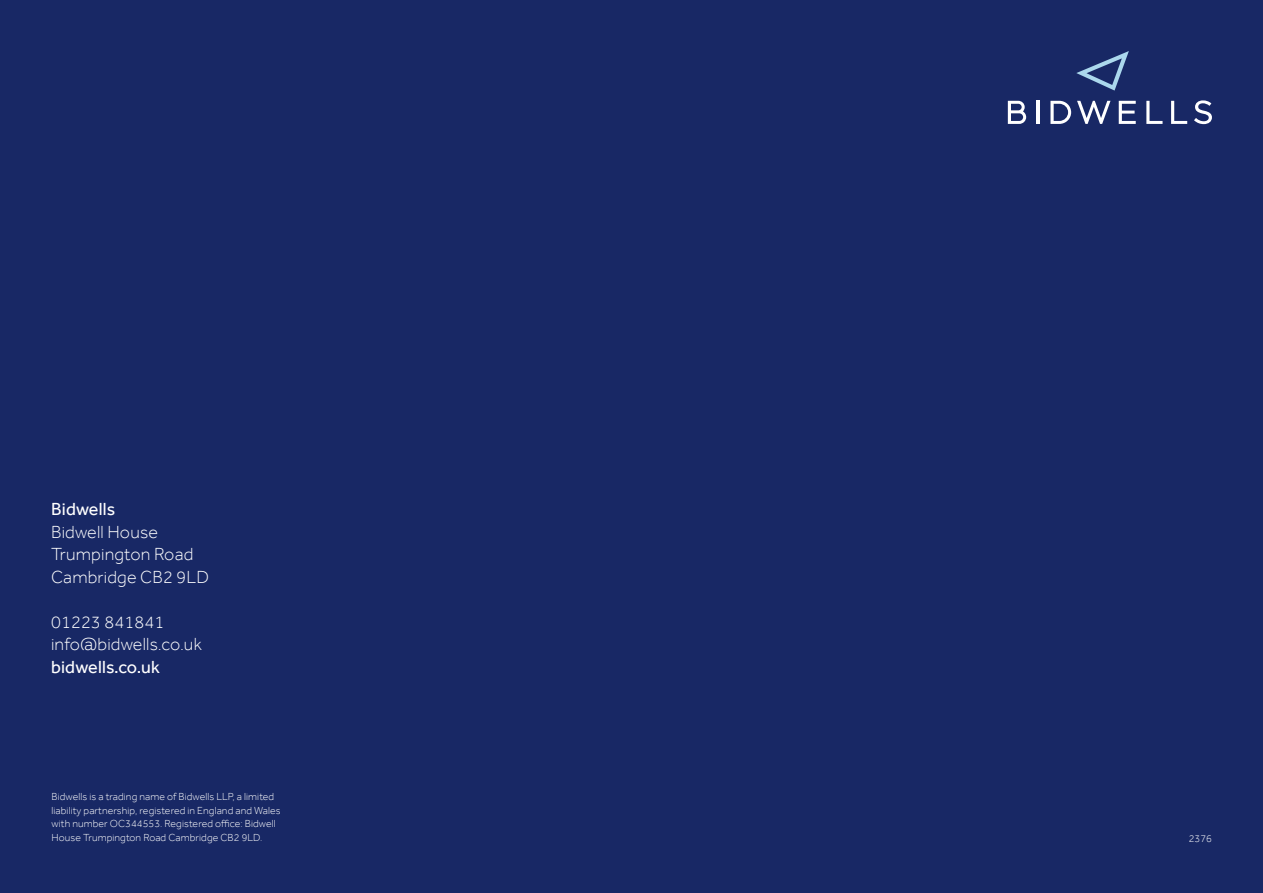
<style>
.page{position:relative;width:1263px;height:893px;background:#182865}
.page>*{position:absolute;margin:0;border:0;box-sizing:border-box;transform-origin:0 0}
.t1{font:300 18px/22.5px "Effra";letter-spacing:.01em;color:#fff}
.t2{font:18px "Effra";letter-spacing:.01em;color:#fff}
.t3{font:300 10.5px/13.5px "Effra";letter-spacing:.01em;color:#fff}
</style>
<div class="page">
<svg style="left:1008px;top:101px;width:18px;height:23px"></svg>
<hr style="left:1036px;top:101px;width:3px;height:23px;background:#fff">
<svg style="left:1077px;top:101px;width:33px;height:23px"></svg>
<svg style="left:1119px;top:101px;width:17px;height:23px"></svg>
<svg style="left:1146px;top:101px;width:16px;height:23px"></svg>
<svg style="left:1171px;top:101px;width:16px;height:23px"></svg>
<svg style="left:1194px;top:100px;width:18px;height:24px"></svg>
<svg style="left:1050px;top:101px;width:21px;height:23px"></svg>
<svg style="left:1076px;top:51px;width:53px;height:40px"></svg>
<h1 class="t2" style="left:51px;top:498px;width:66px">Bidwells</h1>
<h1 class="t1" style="left:51px;top:520px;width:160px">Bidwell House<br>Trumpington Road<br>Cambridge CB2 9LD</h1>
<h1 class="t1" style="left:51px;top:610px;width:152px">01223 841841 info@bidwells.co.uk</h1>
<h1 class="t2" style="left:51px;top:656px;width:110px">bidwells.co.uk</h1>
<p class="t3" style="left:52px;top:790px;width:231px">Bidwells is a trading name of Bidwells LLP, a limited liability partnership, registered in England and Wales with number OC344553. Registered office: Bidwell House Trumpington Road Cambridge CB2 9LD.</p>
<p class="t3" style="left:1189px;top:832px;width:25px">2376</p>
</div>
